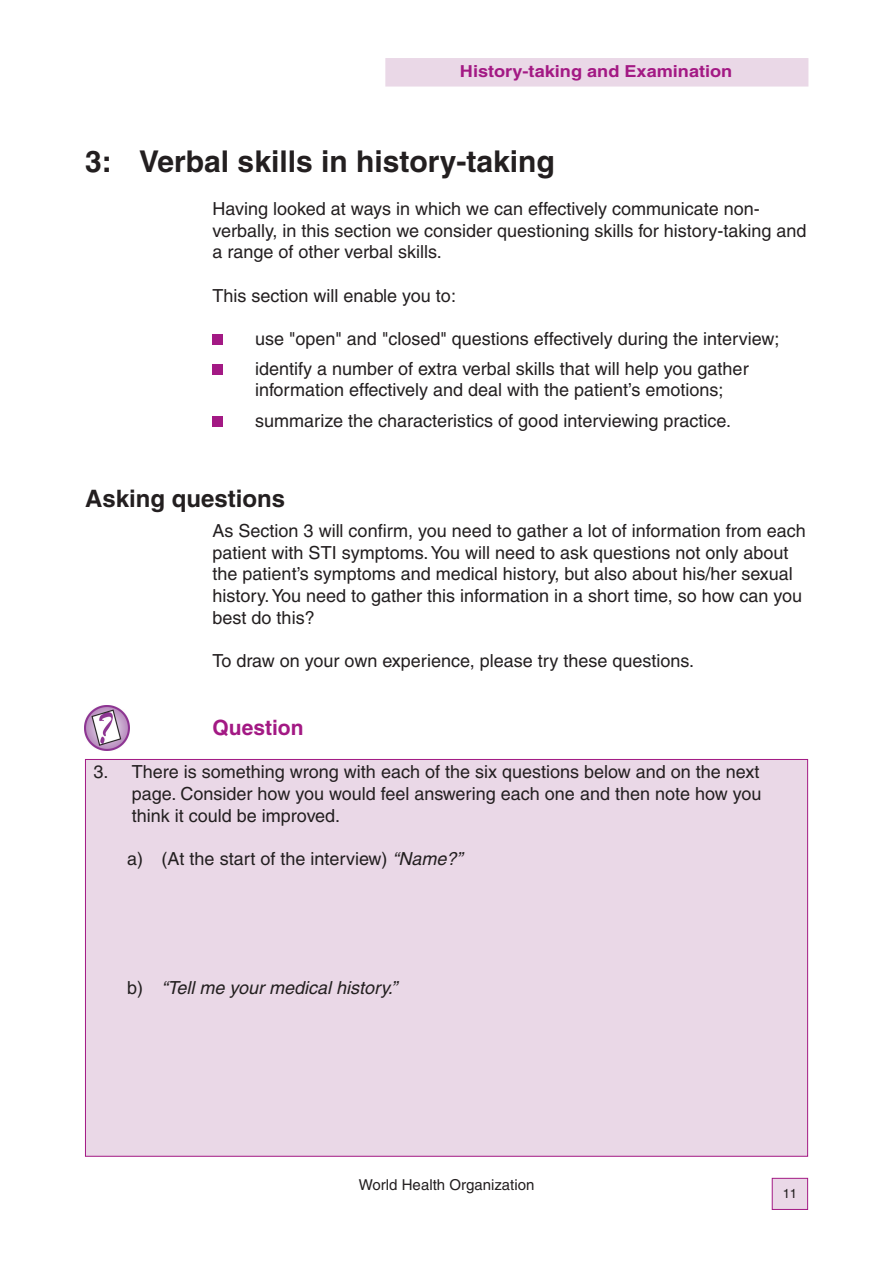
<style>
.page{position:relative;width:893px;height:1263px;background:#fff}
.page>*{position:absolute;margin:0;border:0;box-sizing:border-box;transform-origin:0 0}
.t1{font:700 30px "Helvetica";color:#231f20}
.t2{font:700 24px "Helvetica";color:#231f20}
.t3{font:700 21px "Helvetica";color:#a31984}
.t4{font:18px/21.6px "Helvetica";color:#231f20}
.t5{font:italic 18px "Helvetica";color:#231f20}
.t6{font:700 16.5px "Helvetica";color:#a31984;scale:1.1 1}
.t7{font:15px "Helvetica";color:#231f20}
.t8{font:12.9px "Helvetica";color:#231f20}
.s1{font-style:italic}
.s2{font-style:normal}
</style>
<div class="page">
<div style="left:772px;top:1178px;width:36px;height:32px;background:#ead8e7;border:1px solid #a31984"></div>
<div style="left:385px;top:58px;width:423px;height:29px;background:#ead8e7;border:2px solid #ead8e7"></div>
<div style="left:85px;top:759px;width:723px;height:398px;background:#ead8e7;border:1px solid #a31984"></div>
<div style="left:213px;top:335px;width:10px;height:10px;background:#a31984"></div>
<div style="left:213px;top:365px;width:10px;height:10px;background:#a31984"></div>
<div style="left:213px;top:416px;width:10px;height:11px;background:#a31984"></div>
<img style="left:85px;top:706px;width:45px;height:45px">
<p class="t6" style="left:460px;top:61px;width:249px">History-taking and Examination</p>
<h1 class="t1" style="left:85px;top:143px;width:471px">3: Verbal skills in history-taking</h1>
<p class="t4" style="left:213px;top:198px;width:595px">Having looked at ways in which we can effectively communicate non&shy;verbally, in this section we consider questioning skills for history-taking and a range of other verbal skills.</p>
<p class="t4" style="left:213px;top:284px;width:245px">This section will enable you to:</p>
<p class="t4" style="left:255px;top:323px;width:526px;line-height:30px">use "open" and "closed" questions effectively during the interview; identify a number of extra verbal skills that will help you gather</p>
<p class="t4" style="left:255px;top:375px;width:477px;line-height:30px">information effectively and deal with the patient’s emotions; summarize the characteristics of good interviewing practice.</p>
<h2 class="t2" style="left:85px;top:484px;width:202px">Asking questions</h2>
<p class="t4" style="left:213px;top:520px;width:595px">As Section 3 will confirm, you need to gather a lot of information from each patient with STI symptoms. You will need to ask questions not only about the patient’s symptoms and medical history, but also about his/her sexual history. You need to gather this information in a short time, so how can you best do this?</p>
<p class="t4" style="left:213px;top:650px;width:483px">To draw on your own experience, please try these questions.</p>
<p class="t3" style="left:213px;top:715px;width:93px">Question</p>
<p class="t4" style="left:132px;top:761px;width:631px;text-align:justify;text-indent:-38px">3. There is something wrong with each of the six questions below and on the next page. Consider how you would feel answering each one and then note how you think it could be improved.</p>
<p class="t4" style="left:127px;top:848px;width:337px">a) (At the start of the interview) <span class="s1">“Name?”</span></p>
<p class="t5" style="left:127px;top:978px;width:271px"><span class="s2">b)</span> “Tell me your medical history.”</p>
<p class="t7" style="left:359px;top:1175px;width:177px">World Health Organization</p>
<p class="t8" style="left:783px;top:1186px;width:16px">11</p>
</div>
